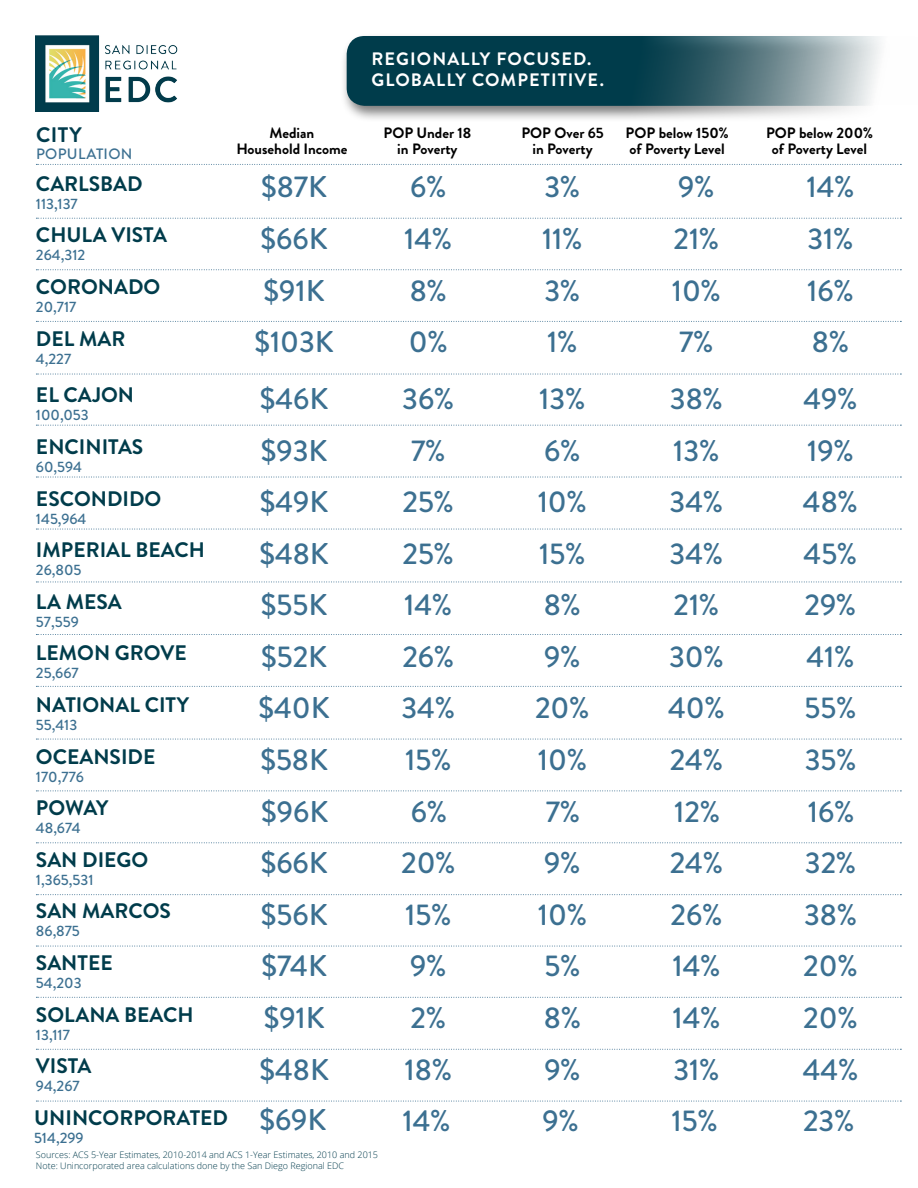
<style>
.page{position:relative;width:918px;height:1188px;background:#fff}
.page>*{position:absolute;margin:0;border:0;box-sizing:border-box;transform-origin:0 0}
.t1{font:500 30px "Brandon Grotesque";color:#3c7091}
.t2{font:700 21px "Brandon Grotesque";color:#003c4b}
.t3{font:700 21px "Brandon Grotesque";color:#003b4c}
.t4{font:700 18px/21.6px "Brandon Grotesque";letter-spacing:.06em;color:#fff}
.t5{font:500 15px "Brandon Grotesque";color:#3c7091}
.t6{font:700 15px/16.5px "Brandon Grotesque";color:#000;text-align:center}
.t7{font:300 9px/10.8px "Open Sans";color:#003b4c}
</style>
<div class="page">
<img style="left:36px;top:36px;width:142px;height:76px">
<div style="left:340px;top:32px;width:554px;height:90px;background:#000;opacity:.52"></div>
<svg style="left:347px;top:36px;width:547px;height:70px;background:#36636e"></svg>
<svg style="left:36px;top:164px;width:865px;height:1px"></svg>
<svg style="left:36px;top:218px;width:865px;height:1px"></svg>
<svg style="left:36px;top:269px;width:865px;height:1px"></svg>
<svg style="left:36px;top:321px;width:865px;height:1px"></svg>
<svg style="left:36px;top:374px;width:865px;height:1px"></svg>
<svg style="left:36px;top:425px;width:865px;height:1px"></svg>
<svg style="left:36px;top:477px;width:865px;height:1px"></svg>
<svg style="left:36px;top:529px;width:865px;height:1px"></svg>
<svg style="left:36px;top:582px;width:865px;height:1px"></svg>
<svg style="left:36px;top:634px;width:865px;height:1px"></svg>
<svg style="left:36px;top:686px;width:865px;height:1px"></svg>
<svg style="left:36px;top:739px;width:865px;height:1px"></svg>
<svg style="left:36px;top:791px;width:865px;height:1px"></svg>
<svg style="left:36px;top:842px;width:865px;height:1px"></svg>
<svg style="left:36px;top:894px;width:865px;height:1px"></svg>
<svg style="left:36px;top:946px;width:865px;height:1px"></svg>
<svg style="left:36px;top:997px;width:865px;height:1px"></svg>
<svg style="left:36px;top:1049px;width:865px;height:1px"></svg>
<svg style="left:36px;top:1101px;width:865px;height:1px"></svg>
<p class="t4" style="left:371px;top:48px;width:234px">REGIONALLY FOCUSED.<br>GLOBALLY COMPETITIVE.</p>
<p class="t3" style="left:36px;top:120px;width:47px">Ci ty</p>
<p class="t5" style="left:36px;top:143px;width:78px">POPULATION</p>
<p class="t6" style="left:236px;top:125px;width:113px">Median<br>Household Income</p>
<p class="t6" style="left:384px;top:125px;width:89px">POP Under 18 in Poverty</p>
<p class="t6" style="left:521px;top:125px;width:84px">POP Over 65 in Poverty</p>
<p class="t6" style="left:626px;top:125px;width:105px;text-align:left">POP below 150% of Poverty Level</p>
<p class="t6" style="left:766px;top:125px;width:108px">POP below 200% of Poverty Level</p>
<p class="t2" style="left:36px;top:169px;width:108px">CARLSBAD</p>
<p class="t5" style="left:36px;top:193px;width:43px">113,137</p>
<p class="t1" style="left:261px;top:166px;width:68px">$87K</p>
<p class="t1" style="left:410px;top:166px;width:38px">6%</p>
<p class="t1" style="left:544px;top:166px;width:37px">3%</p>
<p class="t1" style="left:678px;top:166px;width:38px">9%</p>
<p class="t1" style="left:806px;top:166px;width:50px">14%</p>
<p class="t2" style="left:36px;top:220px;width:132px">CHULA VISTA</p>
<p class="t5" style="left:36px;top:245px;width:51px">264,312</p>
<p class="t1" style="left:261px;top:218px;width:69px">$66K</p>
<p class="t1" style="left:404px;top:218px;width:50px">14%</p>
<p class="t1" style="left:542px;top:218px;width:42px">11%</p>
<p class="t1" style="left:673px;top:218px;width:47px">21%</p>
<p class="t1" style="left:807px;top:218px;width:48px">31%</p>
<p class="t2" style="left:36px;top:272px;width:126px">CORONADO</p>
<p class="t5" style="left:36px;top:296px;width:42px">20,717</p>
<p class="t1" style="left:264px;top:269px;width:63px">$91K</p>
<p class="t1" style="left:410px;top:269px;width:39px">8%</p>
<p class="t1" style="left:544px;top:269px;width:37px">3%</p>
<p class="t1" style="left:672px;top:269px;width:51px">10%</p>
<p class="t1" style="left:807px;top:269px;width:48px">16%</p>
<p class="t2" style="left:36px;top:324px;width:88px">DEL MAR</p>
<p class="t5" style="left:36px;top:348px;width:37px">4,227</p>
<p class="t1" style="left:254px;top:321px;width:81px">$103K</p>
<p class="t1" style="left:409px;top:321px;width:40px">0%</p>
<p class="t1" style="left:547px;top:321px;width:32px">1%</p>
<p class="t1" style="left:679px;top:321px;width:36px">7%</p>
<p class="t1" style="left:812px;top:321px;width:39px">8%</p>
<p class="t2" style="left:36px;top:381px;width:100px">EL CAJON</p>
<p class="t5" style="left:36px;top:405px;width:54px">100,053</p>
<p class="t1" style="left:260px;top:378px;width:70px">$46K</p>
<p class="t1" style="left:402px;top:378px;width:54px">36%</p>
<p class="t1" style="left:539px;top:378px;width:48px">13%</p>
<p class="t1" style="left:670px;top:378px;width:55px">38%</p>
<p class="t1" style="left:804px;top:378px;width:55px">49%</p>
<p class="t2" style="left:36px;top:432px;width:109px">ENCINITAS</p>
<p class="t5" style="left:36px;top:456px;width:48px">60,594</p>
<p class="t1" style="left:261px;top:429px;width:68px">$93K</p>
<p class="t1" style="left:411px;top:429px;width:36px">7%</p>
<p class="t1" style="left:544px;top:429px;width:38px">6%</p>
<p class="t1" style="left:673px;top:429px;width:48px">13%</p>
<p class="t1" style="left:807px;top:429px;width:48px">19%</p>
<p class="t2" style="left:36px;top:484px;width:127px">ESCONDIDO</p>
<p class="t5" style="left:36px;top:508px;width:52px">145,964</p>
<p class="t1" style="left:260px;top:481px;width:70px">$49K</p>
<p class="t1" style="left:403px;top:481px;width:53px">25%</p>
<p class="t1" style="left:538px;top:481px;width:51px">10%</p>
<p class="t1" style="left:670px;top:481px;width:55px">34%</p>
<p class="t1" style="left:803px;top:481px;width:56px">48%</p>
<p class="t2" style="left:36px;top:535px;width:171px">IMPERIAL BEACH</p>
<p class="t5" style="left:36px;top:560px;width:47px">26,805</p>
<p class="t1" style="left:259px;top:533px;width:71px">$48K</p>
<p class="t1" style="left:403px;top:533px;width:53px">25%</p>
<p class="t1" style="left:539px;top:533px;width:48px">15%</p>
<p class="t1" style="left:670px;top:533px;width:55px">34%</p>
<p class="t1" style="left:804px;top:533px;width:55px">45%</p>
<p class="t2" style="left:36px;top:587px;width:87px">LA MESA</p>
<p class="t5" style="left:36px;top:611px;width:44px">57,559</p>
<p class="t1" style="left:261px;top:584px;width:68px">$55K</p>
<p class="t1" style="left:404px;top:584px;width:50px">14%</p>
<p class="t1" style="left:544px;top:584px;width:39px">8%</p>
<p class="t1" style="left:673px;top:584px;width:47px">21%</p>
<p class="t1" style="left:805px;top:584px;width:53px">29%</p>
<p class="t2" style="left:36px;top:639px;width:152px">LEMON GROVE</p>
<p class="t5" style="left:36px;top:663px;width:44px">25,667</p>
<p class="t1" style="left:261px;top:636px;width:68px">$52K</p>
<p class="t1" style="left:402px;top:636px;width:53px">26%</p>
<p class="t1" style="left:544px;top:636px;width:38px">9%</p>
<p class="t1" style="left:669px;top:636px;width:56px">30%</p>
<p class="t1" style="left:806px;top:636px;width:49px">41%</p>
<p class="t2" style="left:36px;top:690px;width:143px">NATIONAL CITY</p>
<p class="t5" style="left:36px;top:714px;width:43px">55,413</p>
<p class="t1" style="left:258px;top:687px;width:73px">$40K</p>
<p class="t1" style="left:401px;top:687px;width:55px">34%</p>
<p class="t1" style="left:535px;top:687px;width:56px">20%</p>
<p class="t1" style="left:668px;top:687px;width:58px">40%</p>
<p class="t1" style="left:805px;top:687px;width:53px">55%</p>
<p class="t2" style="left:36px;top:742px;width:121px">OCEANSIDE</p>
<p class="t5" style="left:36px;top:766px;width:49px">170,776</p>
<p class="t1" style="left:260px;top:739px;width:69px">$58K</p>
<p class="t1" style="left:405px;top:739px;width:48px">15%</p>
<p class="t1" style="left:538px;top:739px;width:51px">10%</p>
<p class="t1" style="left:670px;top:739px;width:55px">24%</p>
<p class="t1" style="left:805px;top:739px;width:53px">35%</p>
<p class="t2" style="left:36px;top:793px;width:74px">POWAY</p>
<p class="t5" style="left:36px;top:818px;width:46px">48,674</p>
<p class="t1" style="left:261px;top:791px;width:69px">$96K</p>
<p class="t1" style="left:411px;top:791px;width:38px">6%</p>
<p class="t1" style="left:546px;top:791px;width:36px">7%</p>
<p class="t1" style="left:674px;top:791px;width:47px">12%</p>
<p class="t1" style="left:808px;top:791px;width:48px">16%</p>
<p class="t2" style="left:36px;top:845px;width:114px">SAN DIEGO</p>
<p class="t5" style="left:36px;top:869px;width:59px">1,365,531</p>
<p class="t1" style="left:261px;top:842px;width:69px">$66K</p>
<p class="t1" style="left:401px;top:842px;width:56px">20%</p>
<p class="t1" style="left:544px;top:842px;width:38px">9%</p>
<p class="t1" style="left:670px;top:842px;width:55px">24%</p>
<p class="t1" style="left:805px;top:842px;width:53px">32%</p>
<p class="t2" style="left:36px;top:897px;width:136px">SAN MARCOS</p>
<p class="t5" style="left:36px;top:921px;width:45px">86,875</p>
<p class="t1" style="left:261px;top:894px;width:68px">$56K</p>
<p class="t1" style="left:405px;top:894px;width:48px">15%</p>
<p class="t1" style="left:538px;top:894px;width:51px">10%</p>
<p class="t1" style="left:671px;top:894px;width:53px">26%</p>
<p class="t1" style="left:804px;top:894px;width:55px">38%</p>
<p class="t2" style="left:36px;top:948px;width:78px">SANTEE</p>
<p class="t5" style="left:36px;top:972px;width:47px">54,203</p>
<p class="t1" style="left:261px;top:945px;width:67px">$74K</p>
<p class="t1" style="left:410px;top:945px;width:38px">9%</p>
<p class="t1" style="left:544px;top:945px;width:37px">5%</p>
<p class="t1" style="left:672px;top:945px;width:50px">14%</p>
<p class="t1" style="left:803px;top:945px;width:56px">20%</p>
<p class="t2" style="left:36px;top:1000px;width:159px">SOLANA BEACH</p>
<p class="t5" style="left:36px;top:1024px;width:35px">13,117</p>
<p class="t1" style="left:264px;top:997px;width:63px">$91K</p>
<p class="t1" style="left:411px;top:997px;width:37px">2%</p>
<p class="t1" style="left:544px;top:997px;width:39px">8%</p>
<p class="t1" style="left:672px;top:997px;width:50px">14%</p>
<p class="t1" style="left:803px;top:997px;width:56px">20%</p>
<p class="t2" style="left:36px;top:1051px;width:57px">VISTA</p>
<p class="t5" style="left:36px;top:1076px;width:45px">94,267</p>
<p class="t1" style="left:259px;top:1048px;width:71px">$48K</p>
<p class="t1" style="left:405px;top:1049px;width:49px">18%</p>
<p class="t1" style="left:544px;top:1049px;width:38px">9%</p>
<p class="t1" style="left:673px;top:1049px;width:48px">31%</p>
<p class="t1" style="left:803px;top:1049px;width:57px">44%</p>
<p class="t2" style="left:34px;top:1103px;width:195px">UNINCORPORATED</p>
<p class="t5" style="left:34px;top:1128px;width:51px">514,299</p>
<p class="t1" style="left:259px;top:1099px;width:69px">$69K</p>
<p class="t1" style="left:402px;top:1100px;width:50px">14%</p>
<p class="t1" style="left:542px;top:1100px;width:38px">9%</p>
<p class="t1" style="left:672px;top:1100px;width:48px">15%</p>
<p class="t1" style="left:803px;top:1100px;width:53px">23%</p>
<p class="t7" style="left:36px;top:1149px;width:344px">Sources: ACS 5-Year Estimates, 2010-2014 and ACS 1-Year Estimates, 2010 and 2015<br>Note: Unincorporated area calculations done by the San Diego Regional EDC</p>
</div>
